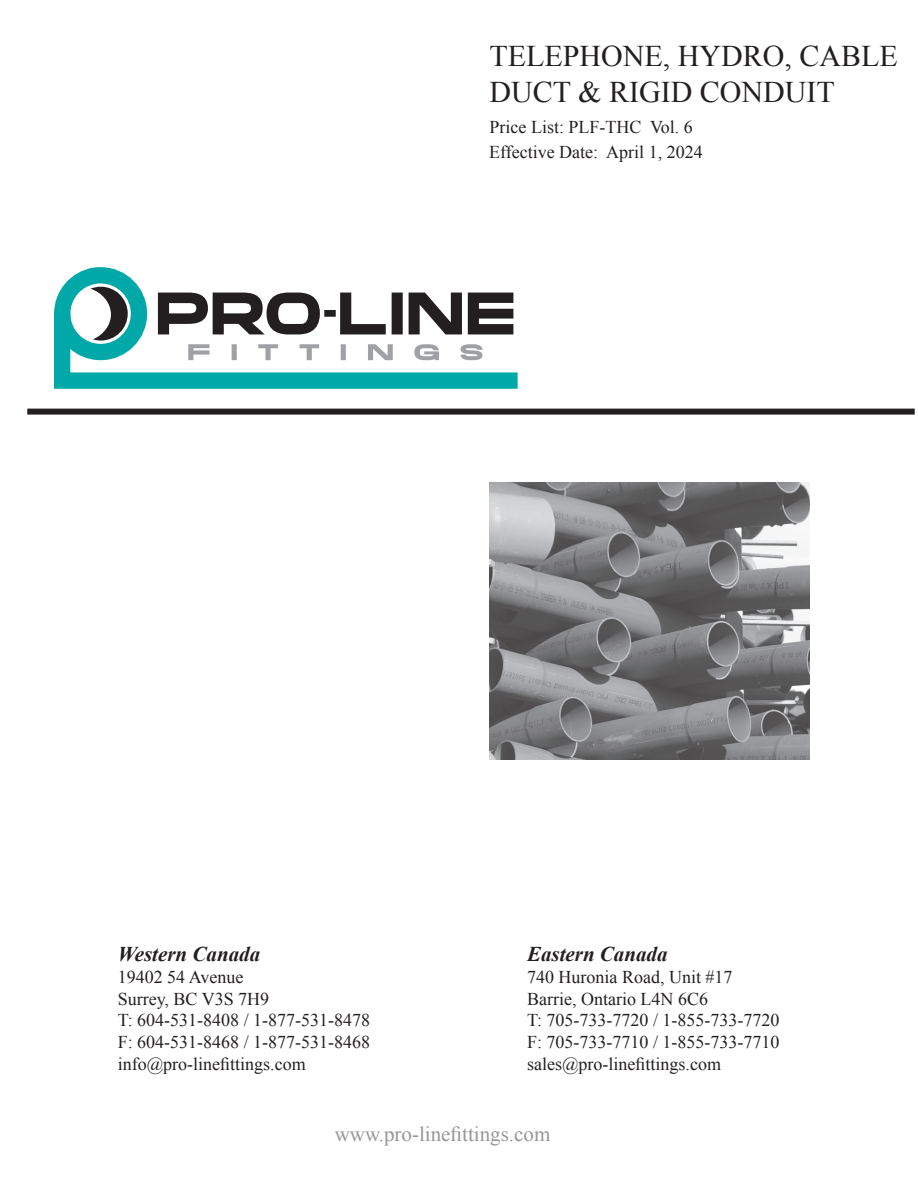
<style>
.page{position:relative;width:918px;height:1188px;background:#fff}
.page>*{position:absolute;margin:0;border:0;box-sizing:border-box;transform-origin:0 0}
.t1{font:30px/36px "Times New Roman";color:#231f20}
.t2{font:italic 700 21px "Times New Roman";color:#231f20}
.t3{font:21px "Times New Roman";color:#969696}
.t4{font:18px/21.8px "Times New Roman";color:#231f20}
</style>
<div class="page">
<img style="left:490px;top:482px;width:319px;height:278px">
<div style="left:27px;top:409px;width:888px;height:6px;background:#231f20"></div>
<svg style="left:54px;top:295px;width:464px;height:94px"></svg>
<svg style="left:54px;top:267px;width:459px;height:101px"></svg>
<h1 class="t1" style="left:490px;top:37px;width:410px">TELEPHONE, HYDRO, CABLE<br>DUCT &amp; RIGID CONDUIT</h1>
<p class="t4" style="left:490px;top:116px;width:205px">Price List: PLF-THC Vol. 6</p>
<p class="t4" style="left:489px;top:141px;width:215px">Effective Date: April 1, 2024</p>
<p class="t2" style="left:118px;top:939px;width:144px">Western Canada</p>
<p class="t4" style="left:118px;top:966px;width:254px">19402 54 Avenue<br>Surrey, BC V3S 7H9<br>T: 604-531-8408 / 1-877-531-8478<br>F: 604-531-8468 / 1-877-531-8468 info@pro-linefittings.com</p>
<p class="t2" style="left:527px;top:939px;width:142px">Eastern Canada</p>
<p class="t4" style="left:527px;top:966px;width:254px">740 Huronia Road, Unit #17<br>Barrie, Ontario L4N 6C6<br>T: 705-733-7720 / 1-855-733-7720<br>F: 705-733-7710 / 1-855-733-7710 sales@pro-linefittings.com</p>
<p class="t3" style="left:335px;top:1120px;width:217px">www.pro-linefittings.com</p>
</div>
